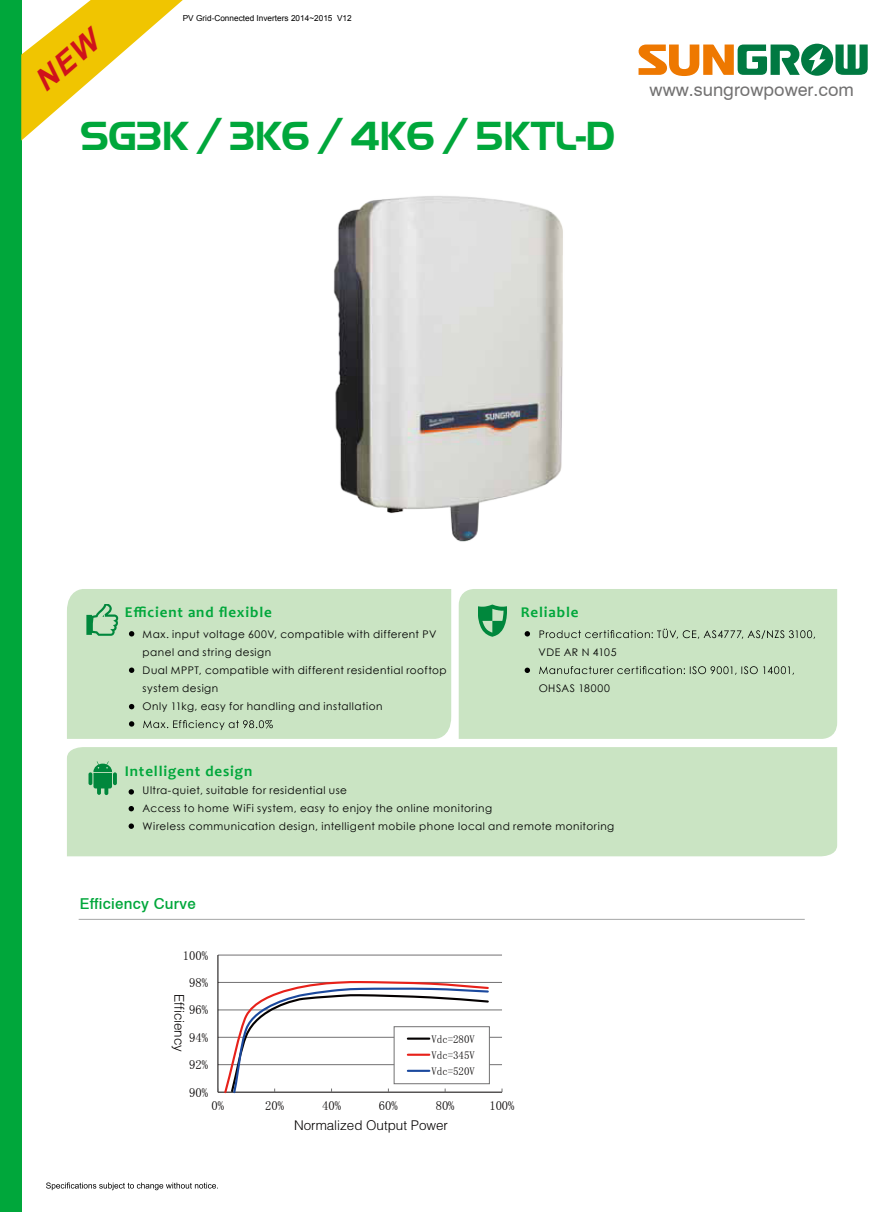
<style>
.page{position:relative;width:893px;height:1212px;background:#fff}
.page>*{position:absolute;margin:0;border:0;box-sizing:border-box;transform-origin:0 0}
.t1{font:700 42px "Handel Got D";letter-spacing:-.02em;color:#00a73b}
.t2{font:18px "Swiss 721 Cyrillic BT";color:#727171}
.t3{font:700 15px "Candara";letter-spacing:.06em;color:#00a73b}
.t4{font:500 15px "Swiss 721 BT";letter-spacing:.02em;color:#00a73b}
.t5{font:13.35px "FZZDXJW GB1 0";color:#040000}
.t6{font:12.6px "Sim Sun";color:#040000}
.t7{font:10.8px/16px "Sim Sun";letter-spacing:-.005em;color:#040000;text-align:justify}
.t8{font:10.5px/18px "Century Gothic";letter-spacing:.045em;color:#000}
.t9{font:8.25px "Arial";color:#000}
</style>
<div class="page">
<div style="left:0;top:0;width:21px;height:1212px;background:#00a73b"></div>
<img style="left:333px;top:196px;width:230px;height:346px">
<hr style="left:218px;top:1092px;width:284px;height:1px;background:#040100">
<hr style="left:218px;top:1064px;width:284px;height:1px;background:#727172">
<hr style="left:218px;top:1037px;width:284px;height:1px;background:#727172">
<hr style="left:218px;top:1009px;width:284px;height:1px;background:#727172">
<hr style="left:218px;top:982px;width:284px;height:1px;background:#727172">
<hr style="left:218px;top:955px;width:284px;height:1px;background:#727172">
<hr style="left:217px;top:955px;width:1px;height:137px;background:#040100">
<svg style="left:218px;top:980px;width:272px;height:114px"></svg>
<div style="left:394px;top:1026px;width:96px;height:58px;background:#fff;border:1px solid #727172"></div>
<hr style="left:408px;top:1037px;width:21px;height:3px;background:#040000">
<hr style="left:408px;top:1054px;width:21px;height:2px;background:#e7211a">
<hr style="left:408px;top:1070px;width:21px;height:2px;background:#1b499e">
<hr style="left:79px;top:919px;width:726px;height:1px;background:#aaabab">
<div style="left:67px;top:589px;width:384px;height:150px;background:#cae4c3"></div>
<div style="left:459px;top:589px;width:378px;height:150px;background:#cae4c3"></div>
<div style="left:67px;top:747px;width:770px;height:109px;background:#cae4c3"></div>
<svg style="left:143px;top:720px;width:130px;height:10px"></svg>
<svg style="left:540px;top:629px;width:275px;height:10px;background:#aac0a4"></svg>
<svg style="left:539px;top:666px;width:255px;height:9px;background:#a6bba0"></svg>
<svg style="left:129px;top:631px;width:5px;height:5px"></svg>
<svg style="left:525px;top:631px;width:5px;height:5px"></svg>
<svg style="left:525px;top:668px;width:5px;height:5px"></svg>
<svg style="left:129px;top:667px;width:5px;height:6px"></svg>
<svg style="left:129px;top:704px;width:5px;height:5px"></svg>
<svg style="left:129px;top:721px;width:5px;height:6px"></svg>
<svg style="left:129px;top:789px;width:5px;height:5px"></svg>
<svg style="left:129px;top:823px;width:5px;height:6px"></svg>
<svg style="left:129px;top:806px;width:5px;height:5px"></svg>
<svg style="left:87px;top:604px;width:31px;height:31px"></svg>
<svg style="left:88px;top:761px;width:29px;height:34px"></svg>
<svg style="left:478px;top:605px;width:29px;height:32px"></svg>
<svg style="left:46px;top:1182px;width:172px;height:8px"></svg>
<svg style="left:638px;top:44px;width:230px;height:32px"></svg>
<svg style="left:21px;top:0;width:162px;height:141px"></svg>
<p class="t9" style="left:183px;top:12px;width:170px">PV Grid-Connected Inverters 2014~2015 V12</p>
<h1 class="t1" style="left:80px;top:112px;width:537px">SG3K / 3K6 / 4K6 / 5KTL-D</h1>
<h2 class="t2" style="left:650px;top:79px;width:206px">www.sungrowpower.com</h2>
<h3 class="t3" style="left:125px;top:603px;width:149px">Efficient and flexible</h3>
<h3 class="t3" style="left:521px;top:603px;width:59px">Reliable</h3>
<p class="t8" style="left:143px;top:625px;width:306px">Max. input voltage 600V, compatible with different PV panel and string design<br>Dual MPPT, compatible with different residential rooftop system design<br>Only 11kg, easy for handling and installation</p>
<h3 class="t3" style="left:125px;top:762px;width:129px">Intelligent design</h3>
<p class="t8" style="left:539px;top:643px;width:79px">VDE AR N 4105</p>
<p class="t8" style="left:539px;top:679px;width:73px">OHSAS 18000</p>
<p class="t8" style="left:143px;top:781px;width:473px">Ultra-quiet, suitable for residential use<br>Access to home WiFi system, easy to enjoy the online monitoring<br>Wireless communication design, intelligent mobile phone local and remote monitoring</p>
<h3 class="t4" style="left:80px;top:895px;width:118px">Efficiency Curve</h3>
<p class="t6" style="left:183px;top:949px;width:27px">100%</p>
<p class="t6" style="left:189px;top:976px;width:20px">98%</p>
<p class="t5" style="left:186px;top:994px;width:59px;rotate:90deg">Efficiency</p>
<p class="t6" style="left:189px;top:1003px;width:20px">96%</p>
<p class="t6" style="left:189px;top:1031px;width:20px">94%</p>
<p class="t6" style="left:189px;top:1058px;width:20px">92%</p>
<p class="t6" style="left:189px;top:1086px;width:20px">90%</p>
<p class="t7" style="left:431px;top:1030px;width:45px">Vdc=280V Vdc=345V Vdc=520V</p>
<p class="t6" style="left:212px;top:1099px;width:14px">0%</p>
<p class="t6" style="left:265px;top:1099px;width:20px">20%</p>
<p class="t6" style="left:322px;top:1099px;width:20px">40%</p>
<p class="t6" style="left:379px;top:1099px;width:20px">60%</p>
<p class="t6" style="left:436px;top:1099px;width:20px">80%</p>
<p class="t6" style="left:489px;top:1099px;width:27px">100%</p>
<p class="t5" style="left:294px;top:1119px;width:155px">Normalized Output Power</p>
</div>
